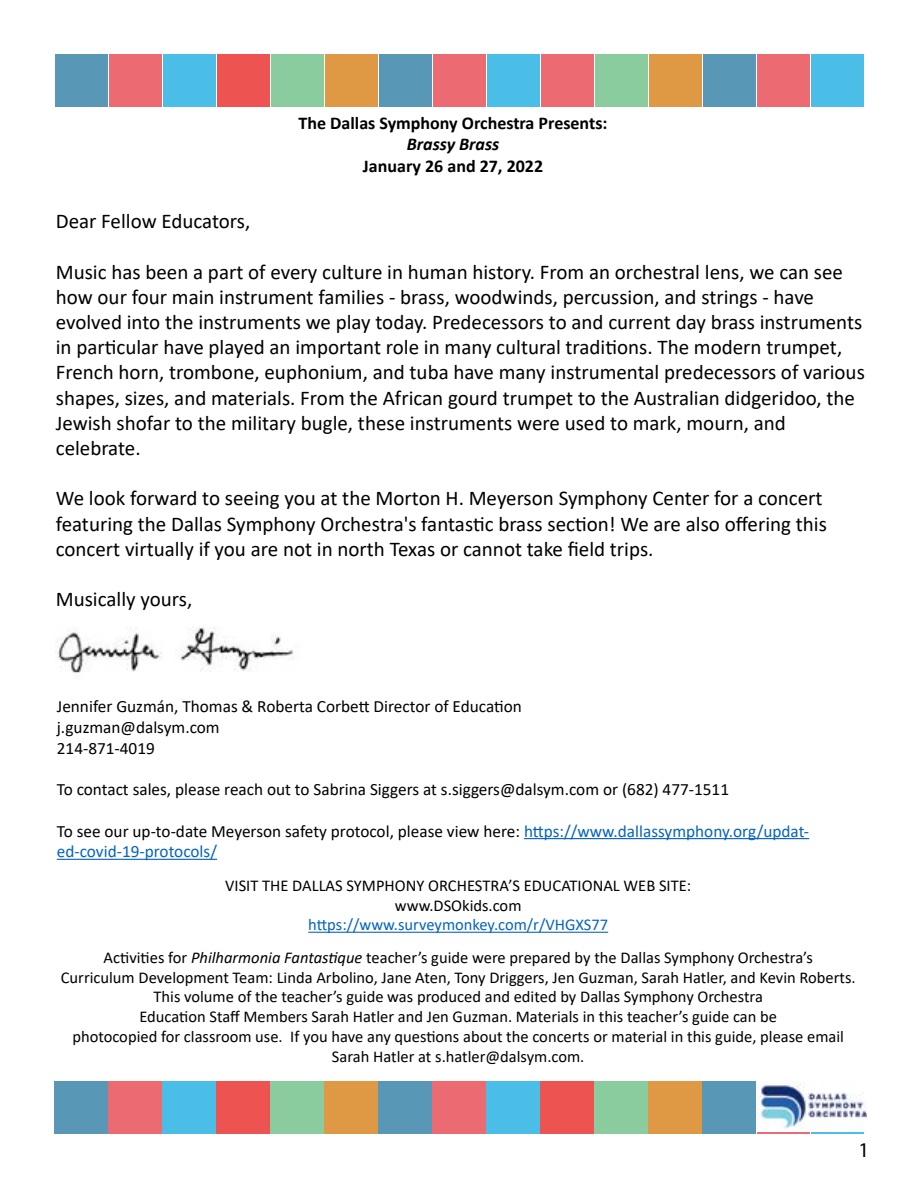
<style>
.page{position:relative;width:918px;height:1188px;background:#fff}
.page>*{position:absolute;margin:0;border:0;box-sizing:border-box;transform-origin:0 0}
.t1{font:21px/25.2px "Calibri";color:#000}
.t2{font:21px "Myriad Pro";color:#000}
.t3{font:700 18px "Calibri";color:#000}
.t4{font:italic 700 18px "Calibri";color:#000}
.t5{font:17.25px/20.7px "Calibri";color:#000}
.t6{font:17.25px/20.7px "Calibri";color:#0563c1}
.t7{font:16.5px/19.8px "Calibri";color:#000;text-align:center}
.s1{color:#000}
.s2{color:#0563c1}
.s3{font-style:italic}
</style>
<div class="page">
<div style="left:56px;top:1082px;width:52px;height:52px;background:#5897b5"></div>
<div style="left:110px;top:1082px;width:52px;height:52px;background:#ec6a72"></div>
<div style="left:218px;top:1082px;width:52px;height:52px;background:#ed5351"></div>
<div style="left:164px;top:1082px;width:52px;height:52px;background:#4abee6"></div>
<div style="left:272px;top:1082px;width:52px;height:52px;background:#8acc9e"></div>
<div style="left:326px;top:1082px;width:52px;height:52px;background:#df9945"></div>
<div style="left:380px;top:1082px;width:52px;height:52px;background:#5897b5"></div>
<div style="left:434px;top:1082px;width:52px;height:52px;background:#ec6a72"></div>
<div style="left:488px;top:1082px;width:52px;height:52px;background:#4abee6"></div>
<div style="left:542px;top:1082px;width:52px;height:52px;background:#ed5351"></div>
<div style="left:596px;top:1082px;width:52px;height:52px;background:#8acc9e"></div>
<div style="left:758px;top:1082px;width:52px;height:52px;background:#ec6a72"></div>
<div style="left:704px;top:1082px;width:52px;height:52px;background:#5897b5"></div>
<div style="left:650px;top:1082px;width:52px;height:52px;background:#df9945"></div>
<div style="left:812px;top:1082px;width:52px;height:52px;background:#4abee6"></div>
<img style="left:758px;top:1082px;width:109px;height:50px">
<div style="left:56px;top:54px;width:52px;height:52px;background:#5897b5"></div>
<div style="left:110px;top:54px;width:52px;height:52px;background:#ec6a72"></div>
<div style="left:218px;top:54px;width:52px;height:52px;background:#ed5351"></div>
<div style="left:164px;top:54px;width:52px;height:52px;background:#4abee6"></div>
<div style="left:272px;top:54px;width:52px;height:52px;background:#8acc9e"></div>
<div style="left:326px;top:54px;width:52px;height:52px;background:#df9945"></div>
<div style="left:380px;top:54px;width:52px;height:52px;background:#5897b5"></div>
<div style="left:434px;top:54px;width:52px;height:52px;background:#ec6a72"></div>
<div style="left:488px;top:54px;width:52px;height:52px;background:#4abee6"></div>
<div style="left:542px;top:54px;width:52px;height:52px;background:#ec6a72"></div>
<div style="left:596px;top:54px;width:52px;height:52px;background:#8acc9e"></div>
<div style="left:758px;top:54px;width:52px;height:52px;background:#ec6a72"></div>
<div style="left:704px;top:54px;width:52px;height:52px;background:#5897b5"></div>
<div style="left:650px;top:54px;width:52px;height:52px;background:#df9945"></div>
<div style="left:812px;top:54px;width:52px;height:52px;background:#4abee6"></div>
<div style="left:54px;top:1082px;width:52px;height:52px;background:#5897b5"></div>
<div style="left:108px;top:1082px;width:52px;height:52px;background:#ec6a72"></div>
<div style="left:216px;top:1082px;width:52px;height:52px;background:#ed5351"></div>
<div style="left:162px;top:1082px;width:52px;height:52px;background:#4abee6"></div>
<div style="left:270px;top:1082px;width:52px;height:52px;background:#8acc9e"></div>
<div style="left:324px;top:1082px;width:52px;height:52px;background:#df9945"></div>
<div style="left:378px;top:1082px;width:52px;height:52px;background:#5897b5"></div>
<div style="left:432px;top:1082px;width:52px;height:52px;background:#ec6a72"></div>
<div style="left:486px;top:1082px;width:52px;height:52px;background:#4abee6"></div>
<div style="left:540px;top:1082px;width:52px;height:52px;background:#ed5351"></div>
<div style="left:594px;top:1082px;width:52px;height:52px;background:#8acc9e"></div>
<div style="left:702px;top:1082px;width:52px;height:52px;background:#5897b5"></div>
<div style="left:648px;top:1082px;width:52px;height:52px;background:#df9945"></div>
<hr style="left:308px;top:932px;width:300px;height:1px;background:#0563c1">
<img style="left:55px;top:626px;width:238px;height:47px">
<hr style="left:524px;top:838px;width:285px;height:1px;background:#0563c1">
<hr style="left:57px;top:859px;width:160px;height:1px;background:#0563c1">
<p class="t3" style="left:299px;top:110px;width:310px">The Dallas Symphony Orchestra Presents:</p>
<p class="t4" style="left:407px;top:132px;width:94px">Brassy Brass</p>
<p class="t3" style="left:363px;top:153px;width:182px">January 26 and 27, 2022</p>
<p class="t1" style="left:56px;top:208px;width:196px">Dear Fellow Educators,</p>
<p class="t1" style="left:56px;top:258px;width:811px">Music has been a part of every culture in human history. From an orchestral lens, we can see how our four main instrument families - brass, woodwinds, percussion, and strings - have evolved into the instruments we play today. Predecessors to and current day brass instruments in particular have played an important role in many cultural traditions. The modern trumpet, French horn, trombone, euphonium, and tuba have many instrumental predecessors of various shapes, sizes, and materials. From the African gourd trumpet to the Australian didgeridoo, the Jewish shofar to the military bugle, these instruments were used to mark, mourn, and celebrate.</p>
<p class="t1" style="left:56px;top:485px;width:773px">We look forward to seeing you at the Morton H. Meyerson Symphony Center for a concert featuring the Dallas Symphony Orchestra's fantastic brass section! We are also offering this concert virtually if you are not in north Texas or cannot take field trips.</p>
<p class="t1" style="left:56px;top:586px;width:138px">Musically yours,</p>
<p class="t5" style="left:57px;top:696px;width:467px">Jennifer Guzmán, Thomas &amp; Roberta Corbett Director of Education j.guzman@dalsym.com<br>214-871-4019</p>
<p class="t5" style="left:57px;top:779px;width:674px">To contact sales, please reach out to Sabrina Siggers at s.siggers@dalsym.com or (682) 477-1511</p>
<p class="t6" style="left:57px;top:820px;width:754px"><span class="s1">To see our up-to-date Meyerson safety protocol, please view here:</span> https://www.dallassymphony.org/updat&shy;ed-covid-19-protocols/</p>
<p class="t7" style="left:225px;top:875px;width:468px">VISIT THE DALLAS SYMPHONY ORCHESTRA’S EDUCATIONAL WEB SITE: www.DSOkids.com</p>
<p class="t7" style="left:104px;top:908px;width:711px;line-height:32.4px"><span class="s2">https://www.surveymonkey.com/r/VHGXS77<br></span>Activities for <span class="s3">Philharmonia Fantastique</span> teacher’s guide were prepared by the Dallas Symphony Orchestra’s</p>
<p class="t7" style="left:61px;top:967px;width:796px">Curriculum Development Team: Linda Arbolino, Jane Aten, Tony Driggers, Jen Guzman, Sarah Hatler, and Kevin Roberts.<br>This volume of the teacher’s guide was produced and edited by Dallas Symphony Orchestra<br>Education Staff Members Sarah Hatler and Jen Guzman. Materials in this teacher’s guide can be<br>photocopied for classroom use. If you have any questions about the concerts or material in this guide, please email Sarah Hatler at s.hatler@dalsym.com.</p>
<p class="t2" style="left:859px;top:1137px;width:12px">1</p>
</div>
